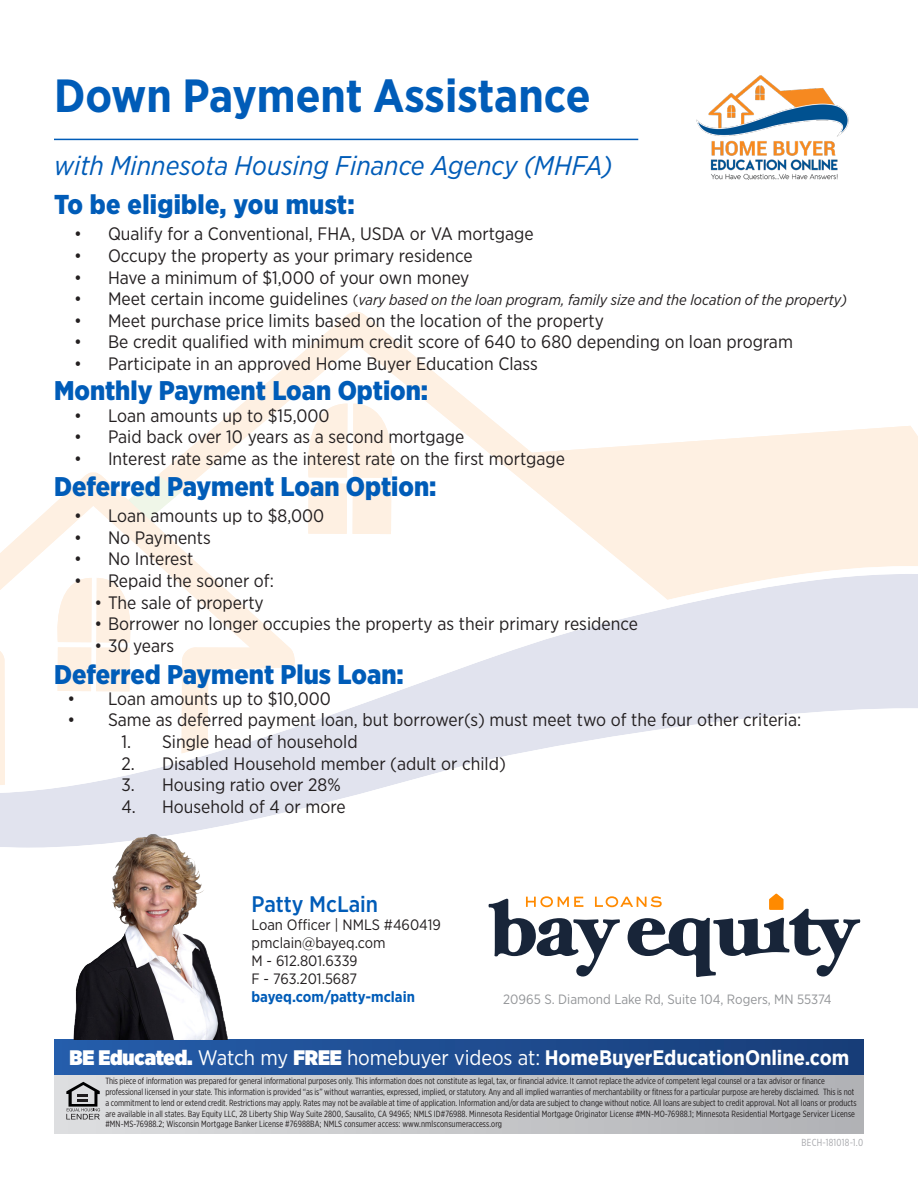
<style>
.page{position:relative;width:918px;height:1188px;background:#fff}
.page>*{position:absolute;margin:0;border:0;box-sizing:border-box;transform-origin:0 0}
.t1{font:700 46.5px "Gotham Narrow";color:#005cb8}
.t2{font:900 27.3px "Gotham Narrow";letter-spacing:.01em;color:#005cb8}
.t3{font:900 27px "Gotham Narrow";color:#005cb8}
.t4{font:italic 27px "Gotham Narrow";color:#005cb8}
.t5{font:500 22.5px "Gotham Narrow";color:#005cb8}
.t6{font:700 21px "Gotham Narrow";letter-spacing:-.005em;color:#fff}
.t7{font:18px "Gotham Narrow";color:#231f20}
.t8{font:italic 15px "Gotham Narrow";color:#231f20}
.t9{font:15px "Gotham Narrow";color:#231f20}
.t10{font:700 15px "Gotham Narrow";color:#005cb8}
.t11{font:13.5px "Gotham Narrow";color:#939598}
.t12{font:10.2px "Gotham X Narrow";letter-spacing:.025em;color:#a8a9ad}
.t13{font:9px/10.8px "Gotham X Narrow";letter-spacing:-.005em;color:#231f20}
.s1{font-style:normal;font-size:18px}
.s2{font-style:normal}
.s3{font-weight:900}
.s4{font-weight:400}
</style>
<div class="page">
<img style="left:697px;top:75px;width:152px;height:104px">
<svg style="left:161px;top:312px;width:757px;height:254px"></svg>
<svg style="left:181px;top:473px;width:115px;height:93px"></svg>
<svg style="left:0;top:473px;width:181px;height:93px"></svg>
<svg style="left:0;top:566px;width:918px;height:282px"></svg>
<hr style="left:54px;top:139px;width:584px;height:1px;background:#005cb8">
<div style="left:55px;top:1074px;width:808px;height:59px;background:linear-gradient(to right,#dedfe0,#b0b1b5)"></div>
<div style="left:55px;top:1040px;width:808px;height:34px;background:linear-gradient(to right,#255eab,#183d78)"></div>
<svg style="left:66px;top:1082px;width:34px;height:37px"></svg>
<img style="left:65px;top:815px;width:180px;height:225px">
<svg style="left:489px;top:894px;width:371px;height:83px"></svg>
<p class="t1" style="left:54px;top:66px;width:538px">Down Payment Assistance</p>
<p class="t4" style="left:54px;top:149px;width:560px">with Minnesota Housing Finance Agency (MHFA)</p>
<p class="t2" style="left:54px;top:187px;width:302px">To be eligible, you must:</p>
<p class="t7" style="left:74px;top:223px;width:461px">• Qualify for a Conventional, FHA, USDA or VA mortgage</p>
<p class="t7" style="left:74px;top:245px;width:400px">• Occupy the property as your primary residence</p>
<p class="t7" style="left:74px;top:266px;width:397px">• Have a minimum of $1,000 of your own money</p>
<p class="t8" style="left:74px;top:291px;width:774px"><span class="s1">• Meet certain income guidelines</span> <span class="s2">(</span>vary based on the loan program, family size and the location of the property)</p>
<p class="t7" style="left:74px;top:309px;width:531px">• Meet purchase price limits based on the location of the property</p>
<p class="t7" style="left:74px;top:331px;width:720px">• Be credit qualified with minimum credit score of 640 to 680 depending on loan program</p>
<p class="t7" style="left:74px;top:353px;width:465px">• Participate in an approved Home Buyer Education Class</p>
<p class="t3" style="left:54px;top:372px;width:376px">Monthly Payment Loan Option:</p>
<p class="t7" style="left:74px;top:404px;width:257px">• Loan amounts up to $15,000</p>
<p class="t7" style="left:74px;top:426px;width:392px">• Paid back over 10 years as a second mortgage</p>
<p class="t7" style="left:74px;top:447px;width:492px">• Interest rate same as the interest rate on the first mortgage</p>
<p class="t3" style="left:54px;top:468px;width:384px">Deferred Payment Loan Option:</p>
<p class="t7" style="left:74px;top:505px;width:252px">• Loan amounts up to $8,000</p>
<p class="t7" style="left:74px;top:526px;width:138px">• No Payments</p>
<p class="t7" style="left:74px;top:548px;width:121px">• No Interest</p>
<p class="t7" style="left:74px;top:570px;width:201px">• Repaid the sooner of:</p>
<p class="t7" style="left:94px;top:591px;width:171px">• The sale of property</p>
<p class="t7" style="left:94px;top:613px;width:545px">• Borrower no longer occupies the property as their primary residence</p>
<p class="t7" style="left:94px;top:634px;width:81px">• 30 years</p>
<p class="t3" style="left:54px;top:657px;width:351px">Deferred Payment Plus Loan:</p>
<p class="t7" style="left:68px;top:687px;width:265px">• Loan amounts up to $10,000</p>
<p class="t7" style="left:68px;top:709px;width:735px">• Same as deferred payment loan, but borrower(s) must meet two of the four other criteria:</p>
<p class="t7" style="left:122px;top:730px;width:238px">1. Single head of household</p>
<p class="t7" style="left:122px;top:752px;width:386px">2. Disabled Household member (adult or child)</p>
<p class="t7" style="left:122px;top:774px;width:221px">3. Housing ratio over 28%</p>
<p class="t7" style="left:122px;top:795px;width:226px">4. Household of 4 or more</p>
<p class="t5" style="left:251px;top:889px;width:128px">Patty McLain</p>
<p class="t9" style="left:251px;top:915px;width:191px">Loan Officer | NMLS #460419</p>
<p class="t9" style="left:251px;top:933px;width:136px">pmclain@bayeq.com</p>
<p class="t9" style="left:251px;top:951px;width:107px">M - 612.801.6339</p>
<p class="t9" style="left:251px;top:969px;width:107px">F - 763.201.5687</p>
<p class="t10" style="left:251px;top:987px;width:165px">bayeq.com/patty-mclain</p>
<p class="t11" style="left:503px;top:991px;width:330px">20965 S. Diamond Lake Rd, Suite 104, Rogers, MN 55374</p>
<p class="t6" style="left:69px;top:1044px;width:781px"><span class="s3">BE Educated.</span> <span class="s4">Watch my</span> <span class="s3">FREE</span> <span class="s4">homebuyer videos at:</span> HomeBuyerEducationOnline.com</p>
<p class="t13" style="left:105px;top:1075px;width:753px">This piece of information was prepared for general informational purposes only. This information does not constitute as legal, tax, or financial advice. It cannot replace the advice of competent legal counsel or a tax advisor or finance professional licensed in your state. This information is provided “as is” without warranties, expressed, implied, or statutory. Any and all implied warranties of merchantability or fitness for a particular purpose are hereby disclaimed. This is not a commitment to lend or extend credit. Restrictions may apply. Rates may not be available at time of application. Information and/or data are subject to change without notice. All loans are subject to credit approval. Not all loans or products are available in all states. Bay Equity LLC, 28 Liberty Ship Way Suite 2800, Sausalito, CA 94965; NMLS ID#76988. Minnesota Residential Mortgage Originator License #MN-MO-76988.1; Minnesota Residential Mortgage Servicer License #MN-MS-76988.2; Wisconsin Mortgage Banker License #76988BA; NMLS consumer access: www.nmlsconsumeraccess.org</p>
<p class="t12" style="left:802px;top:1137px;width:63px">BECH-181018-1.0</p>
</div>
